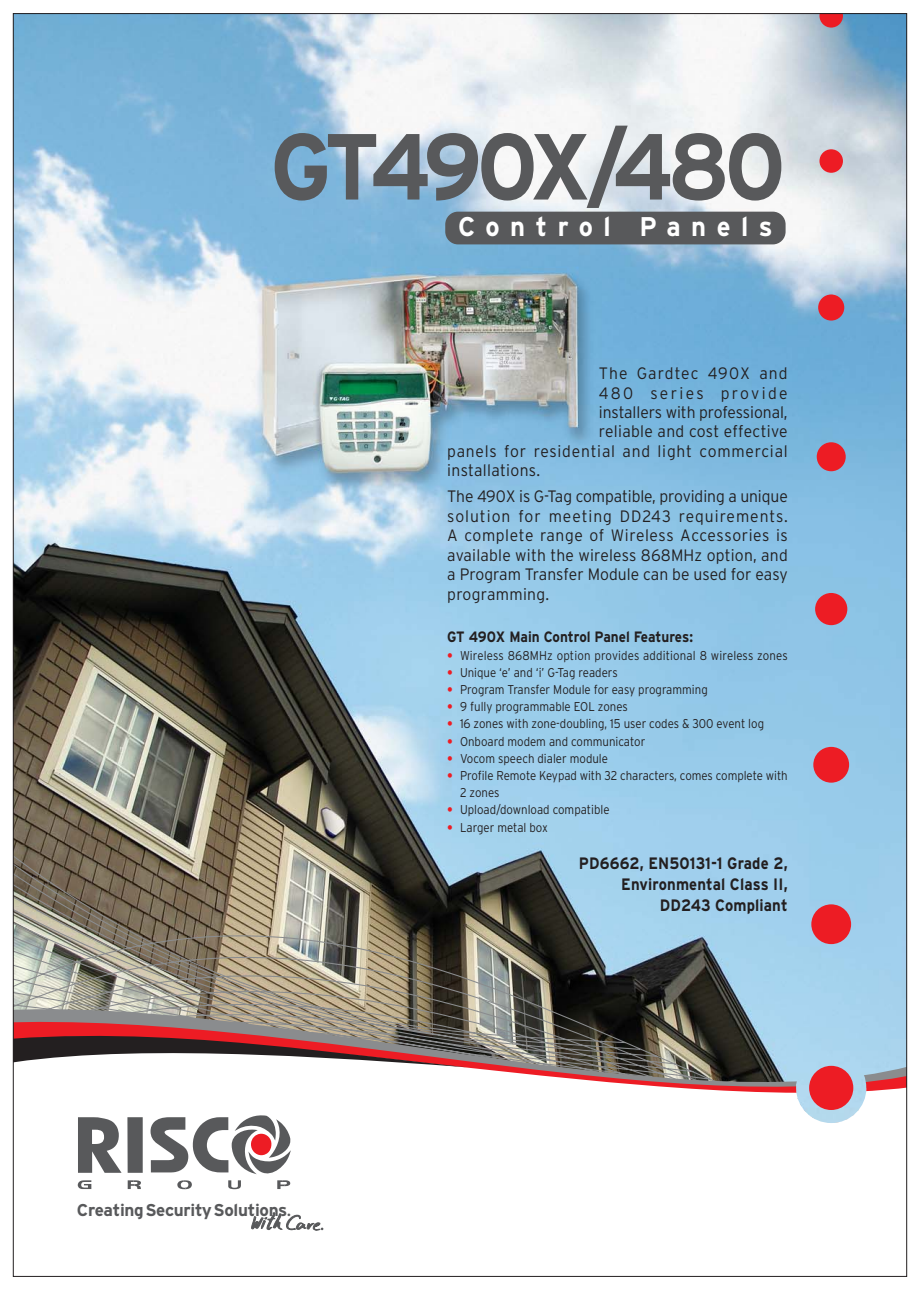
<style>
.page{position:relative;width:920px;height:1290px;background:#fff}
.page>*{position:absolute;margin:0;border:0;box-sizing:border-box;transform-origin:0 0}
.t1{font:700 93.6px "Interstate";letter-spacing:-.09em;color:#58595b;scale:.95 1}
.t2{font:700 27px "Interstate";letter-spacing:.41em;color:#fff;scale:.95 1}
.t3{font:700 17.1px "Interstate";letter-spacing:-.02em;color:#58595b}
.t4{font:300 16.5px/19.5px "Interstate";letter-spacing:.02em;color:#231f20;text-align:justify;scale:.95 1}
.t5{font:700 16.5px/21px "Interstate";letter-spacing:.01em;color:#231f20;text-align:right;scale:.9 1}
.t6{font:300 16.5px "Interstate";letter-spacing:.05em;color:#231f20;scale:.95 1}
.t7{font:300 16.5px "Interstate";letter-spacing:-.005em;color:#231f20;scale:.95 1}
.t8{font:300 16.5px "Interstate";letter-spacing:.07em;color:#231f20;scale:.95 1}
.t9{font:300 16.5px "Interstate";letter-spacing:.15em;color:#231f20;scale:.95 1}
.t10{font:700 15px "Interstate";color:#231f20;scale:.9 1}
.t11{font:300 12.75px/17.2px "Interstate";color:#231f20;scale:.9 1}
.s1{font-size:13.8px}
.s2{font-family:"Univers";color:#ed1c24}
</style>
<div class="page">
<img style="left:15px;top:15px;width:889px;height:811px">
<img style="left:15px;top:826px;width:889px;height:150px">
<img style="left:15px;top:976px;width:889px;height:7px">
<svg style="left:15px;top:983px;width:889px;height:140px"></svg>
<svg style="left:15px;top:1018px;width:451px;height:53px"></svg>
<div style="left:809px;top:1066px;width:44px;height:44px;background:#ed1c24;border-radius:50%"></div>
<div style="left:811px;top:904px;width:40px;height:40px;background:#ed1c24;border-radius:50%"></div>
<div style="left:813px;top:747px;width:36px;height:36px;background:#ed1c24;border-radius:50%"></div>
<div style="left:815px;top:593px;width:32px;height:32px;background:#ed1c24;border-radius:50%"></div>
<div style="left:816px;top:442px;width:29px;height:29px;background:#ed1c24;border-radius:50%"></div>
<div style="left:818px;top:294px;width:26px;height:27px;background:#ed1c24;border-radius:50%"></div>
<div style="left:819px;top:149px;width:24px;height:24px;background:#ed1c24;border-radius:50%"></div>
<svg style="left:819px;top:15px;width:24px;height:13px"></svg>
<svg style="left:251px;top:1212px;width:72px;height:19px"></svg>
<div style="left:127px;top:1117px;width:16px;height:56px;background:#58595b"></div>
<svg style="left:78px;top:1117px;width:44px;height:56px"></svg>
<svg style="left:78px;top:1180px;width:13px;height:9px"></svg>
<svg style="left:128px;top:1180px;width:13px;height:9px"></svg>
<svg style="left:150px;top:1114px;width:141px;height:75px"></svg>
<div style="left:445px;top:212px;width:340px;height:32px;background:#58595b;border-radius:13px"></div>
<h1 class="t1" style="left:270px;top:131px;width:544px">GT490X/480</h1>
<h2 class="t2" style="left:458px;top:217px;width:332px">Control Panels</h2>
<h3 class="t3" style="left:77px;top:1204px;width:215px">CreatingSecuritySolutions<span class="s1">.</span></h3>
<p class="t8" style="left:599px;top:367px;width:200px">The Gardtec 490X and</p>
<p class="t9" style="left:599px;top:387px;width:200px">480 series provide</p>
<p class="t7" style="left:599px;top:406px;width:200px">installers with professional,</p>
<p class="t4" style="left:599px;top:424px;width:200px">reliable and cost effective</p>
<p class="t6" style="left:447px;top:445px;width:360px">panels for residential and light commercial</p>
<p class="t4" style="left:447px;top:463px;width:99px">installations.</p>
<p class="t4" style="left:447px;top:488px;width:360px">The 490X is G-Tag compatible, providing a unique solution for meeting DD243 requirements.<br>A complete range of Wireless Accessories is available with the wireless 868MHz option, and a Program Transfer Module can be used for easy programming.</p>
<p class="t10" style="left:447px;top:631px;width:274px">GT 490X Main Control Panel Features:</p>
<p class="t11" style="left:447px;top:648px;width:380px"><span class="s2">•</span> Wireless 868MHz option provides additional 8 wireless zones</p>
<p class="t11" style="left:447px;top:665px;width:191px"><span class="s2">•</span> Unique ‘e’ and ‘i’ G-Tag readers</p>
<p class="t11" style="left:447px;top:682px;width:291px"><span class="s2">•</span> Program Transfer Module for easy programming</p>
<p class="t11" style="left:447px;top:699px;width:202px"><span class="s2">•</span> 9 fully programmable EOL zones</p>
<p class="t11" style="left:447px;top:717px;width:353px"><span class="s2">•</span> 16 zones with zone-doubling, 15 user codes &amp; 300 event log</p>
<p class="t11" style="left:447px;top:734px;width:221px"><span class="s2">•</span> Onboard modem and communicator</p>
<p class="t11" style="left:447px;top:751px;width:180px"><span class="s2">•</span> Vocom speech dialer module</p>
<p class="t11" style="left:460px;top:768px;width:365px;text-indent:-13px"><span class="s2">•</span> Profile Remote Keypad with 32 characters, comes complete with<br>2 zones</p>
<p class="t11" style="left:447px;top:803px;width:182px"><span class="s2">•</span> Upload/download compatible</p>
<p class="t11" style="left:447px;top:820px;width:113px"><span class="s2">•</span> Larger metal box</p>
<p class="t5" style="left:579px;top:854px;width:233px">PD6662, EN50131-1 Grade 2,<br>Environmental Class II,<br>DD243 Compliant</p>
</div>
